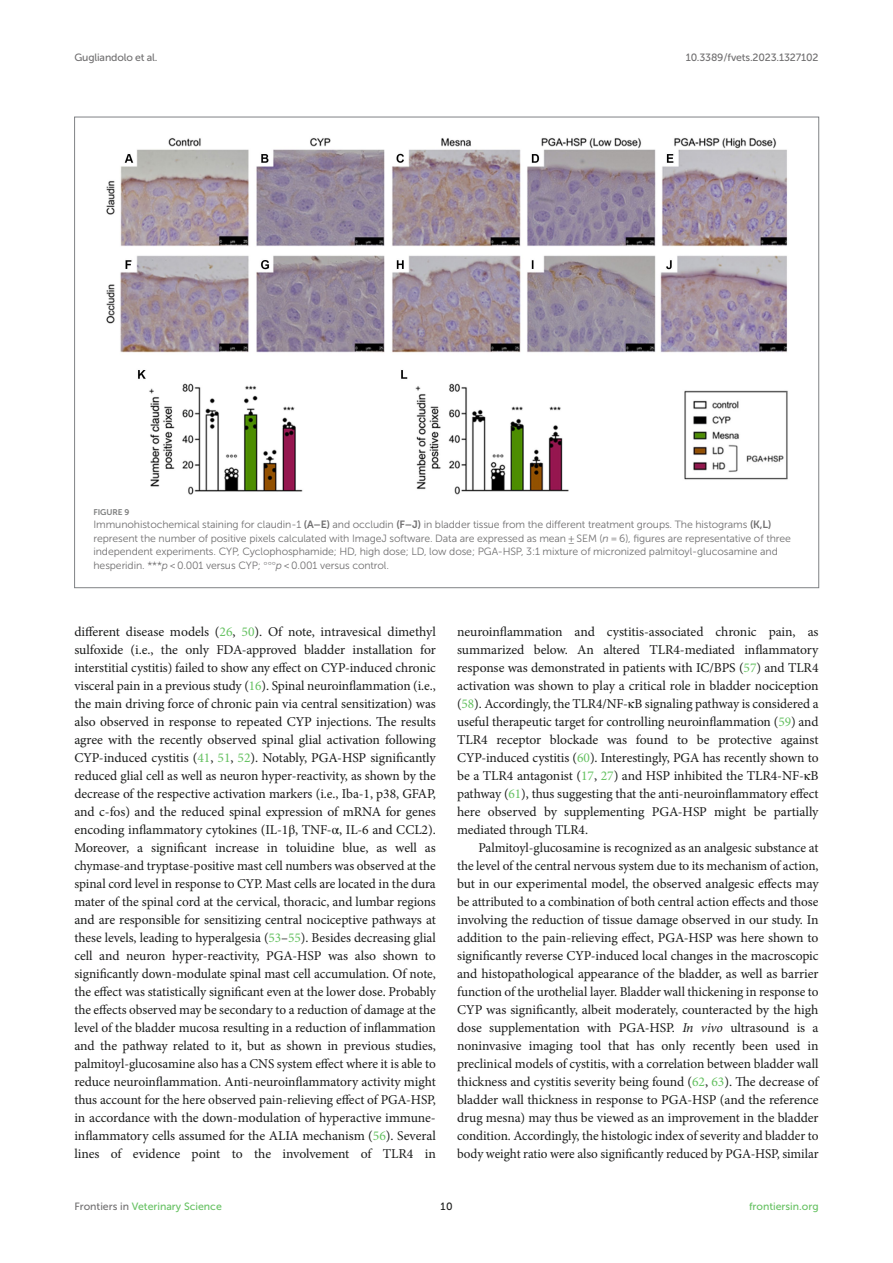
<style>
.page{position:relative;width:893px;height:1263px;background:#fff}
.page>*{position:absolute;margin:0;border:0;box-sizing:border-box;transform-origin:0 0}
.TEXT{font:13.5px/18px "Minion Pro";letter-spacing:-.005em;color:#1b1c1b;text-align:justify}
.FIG_LEG{font:10.5px/13.5px "Museo Sans 300";letter-spacing:-.01em;color:#706f70}
.t1{font:10.5px "Museo Sans 500";color:#65c161}
.t2{font:10.5px "Museo Sans 500";letter-spacing:-.015em;color:#706f70}
.t3{font:10.5px "Museo Sans 500";color:#1b1c1b}
.FIG_HD{font:8.25px "Museo Sans 700";letter-spacing:-.01em;color:#7e7f7f}
.s1{font-family:"Museo Sans 700"}
.s2{font-style:italic}
.s3{font-family:"STIX"}
.s4{color:#65c161}
.s5{font-family:"STIX General"}
.s6{color:#706f70}
</style>
<div class="page">
<img style="left:106px;top:138px;width:682px;height:357px">
<p class="t2" style="left:74px;top:51px;width:85px">Gugliandolo et al.</p>
<p class="t2" style="left:686px;top:51px;width:134px">10.3389/fvets.2023.1327102</p>
<p class="FIG_HD" style="left:94px;top:507px;width:37px">FIGURE 9</p>
<p class="FIG_LEG" style="left:94px;top:518px;width:699px">Immunohistochemical staining for claudin-1 <span class="s1">(A–E)</span> and occludin <span class="s1">(F–J)</span> in bladder tissue from the different treatment groups. The histograms <span class="s1">(K,L) </span>represent the number of positive pixels calculated with ImageJ software. Data are expressed as mean ± SEM (<span class="s2">n</span> = 6), figures are representative of three independent experiments. CYP, Cyclophosphamide; HD, high dose; LD, low dose; PGA-HSP, 3:1 mixture of micronized palmitoyl-glucosamine and hesperidin. ***<span class="s2">p</span> &lt; 0.001 versus CYP; <span class="s3">°°°</span><span class="s2">p</span> &lt; 0.001 versus control.</p>
<p class="TEXT" style="left:74px;top:623px;width:363px">different disease models (<span class="s4">26</span>, <span class="s4">50</span>). Of note, intravesical dimethyl sulfoxide (i.e., the only FDA-approved bladder installation for interstitial cystitis) failed to show any effect on CYP-induced chronic visceral pain in a previous study (<span class="s4">16</span>). Spinal neuroinflammation (i.e., the main driving force of chronic pain via central sensitization) was also observed in response to repeated CYP injections. The results agree with the recently observed spinal glial activation following CYP-induced cystitis (<span class="s4">41</span>, <span class="s4">51</span>, <span class="s4">52</span>). Notably, PGA-HSP significantly reduced glial cell as well as neuron hyper-reactivity, as shown by the decrease of the respective activation markers (i.e., Iba-1, p38, GFAP, and c-fos) and the reduced spinal expression of mRNA for genes encoding inflammatory cytokines (IL-1<span class="s5">β</span>, TNF-<span class="s5">α</span>, IL-6 and CCL2).<br>Moreover, a significant increase in toluidine blue, as well as chymase-and tryptase-positive mast cell numbers was observed at the spinal cord level in response to CYP. Mast cells are located in the dura mater of the spinal cord at the cervical, thoracic, and lumbar regions and are responsible for sensitizing central nociceptive pathways at these levels, leading to hyperalgesia (<span class="s4">53</span>–<span class="s4">55</span>). Besides decreasing glial cell and neuron hyper-reactivity, PGA-HSP was also shown to significantly down-modulate spinal mast cell accumulation. Of note, the effect was statistically significant even at the lower dose. Probably the effects observed may be secondary to a reduction of damage at the level of the bladder mucosa resulting in a reduction of inflammation and the pathway related to it, but as shown in previous studies, palmitoyl-glucosamine also has a CNS system effect where it is able to reduce neuroinflammation. Anti-neuroinflammatory activity might thus account for the here observed pain-relieving effect of PGA-HSP, in accordance with the down-modulation of hyperactive immune&shy;inflammatory cells assumed for the ALIA mechanism (<span class="s4">56</span>). Several lines of evidence point to the involvement of TLR4 in</p>
<p class="TEXT" style="left:457px;top:623px;width:363px">neuroinflammation and cystitis-associated chronic pain, as summarized below. An altered TLR4-mediated inflammatory response was demonstrated in patients with IC/BPS (<span class="s4">57</span>) and TLR4 activation was shown to play a critical role in bladder nociception (<span class="s4">58</span>). Accordingly, the TLR4/NF-<span class="s5">κ</span>B signaling pathway is considered a useful therapeutic target for controlling neuroinflammation (<span class="s4">59</span>) and TLR4 receptor blockade was found to be protective against CYP-induced cystitis (<span class="s4">60</span>). Interestingly, PGA has recently shown to be a TLR4 antagonist (<span class="s4">17</span>, <span class="s4">27</span>) and HSP inhibited the TLR4-NF-<span class="s5">κ</span>B pathway (<span class="s4">61</span>), thus suggesting that the anti-neuroinflammatory effect here observed by supplementing PGA-HSP might be partially mediated through TLR4.</p>
<p class="TEXT" style="left:457px;top:839px;width:363px;text-indent:21px">Palmitoyl-glucosamine is recognized as an analgesic substance at the level of the central nervous system due to its mechanism of action, but in our experimental model, the observed analgesic effects may be attributed to a combination of both central action effects and those involving the reduction of tissue damage observed in our study. In addition to the pain-relieving effect, PGA-HSP was here shown to significantly reverse CYP-induced local changes in the macroscopic and histopathological appearance of the bladder, as well as barrier function of the urothelial layer. Bladder wall thickening in response to CYP was significantly, albeit moderately, counteracted by the high dose supplementation with PGA-HSP. <span class="s2">In vivo</span> ultrasound is a noninvasive imaging tool that has only recently been used in preclinical models of cystitis, with a correlation between bladder wall thickness and cystitis severity being found (<span class="s4">62</span>, <span class="s4">63</span>). The decrease of bladder wall thickness in response to PGA-HSP (and the reference drug mesna) may thus be viewed as an improvement in the bladder condition. Accordingly, the histologic index of severity and bladder to body weight ratio were also significantly reduced by PGA-HSP, similar</p>
<p class="t1" style="left:74px;top:1200px;width:149px"><span class="s6">Frontiers in</span> Veterinary Science</p>
<p class="t3" style="left:440px;top:1200px;width:14px">10</p>
<p class="t1" style="left:749px;top:1200px;width:71px">frontiersin.org</p>
</div>
